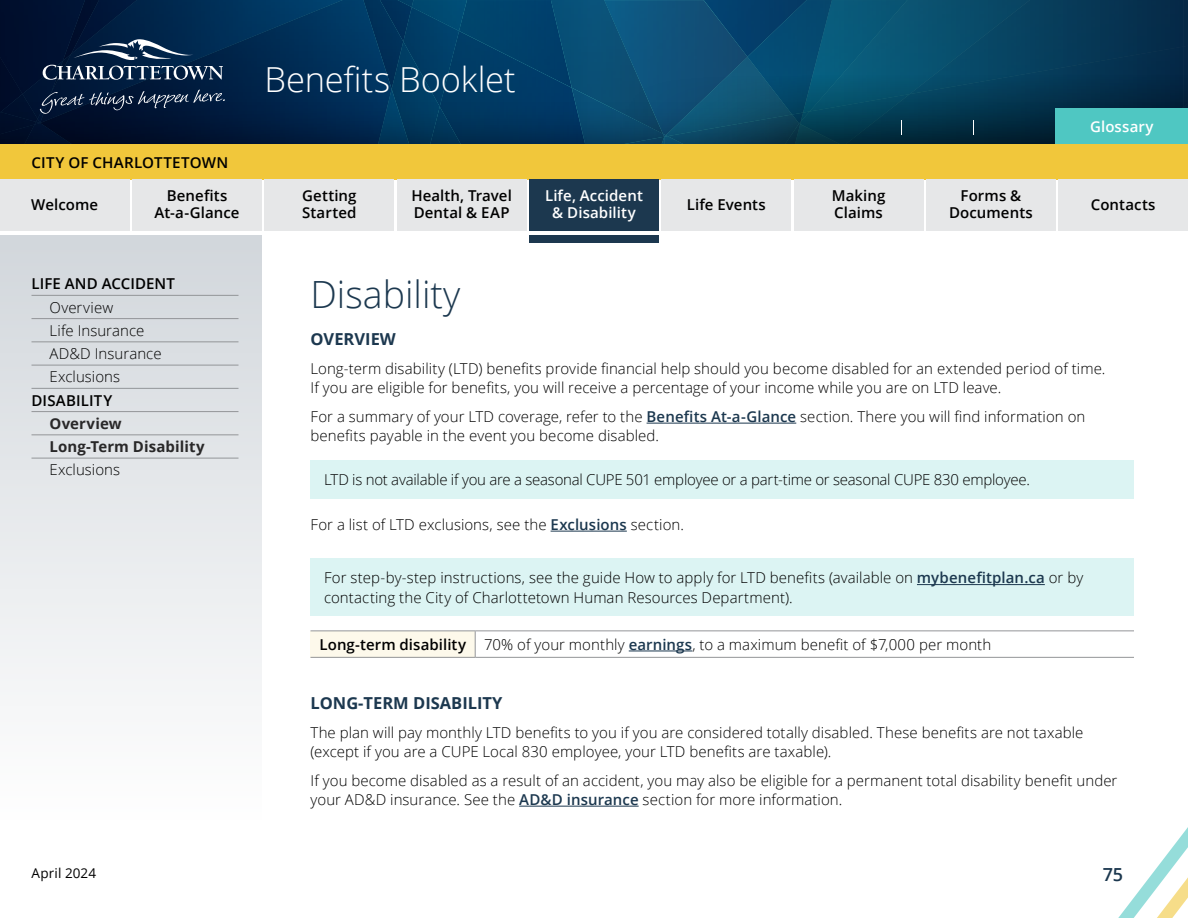
<style>
.page{position:relative;width:1188px;height:918px;background:#fff}
.page>*{position:absolute;margin:0;border:0;box-sizing:border-box;transform-origin:0 0}
.t1{font:300 37.5px "Open Sans";color:#1c384f}
.t2{font:300 34.5px "Open Sans";letter-spacing:-.005em;color:#fff}
.t3{font:600 18px "Open Sans";color:#1c384f}
.t4{font:700 16.5px "Open Sans";color:#1c384f}
.t5{font:300 15px/19.5px "Open Sans";letter-spacing:.005em;color:#000}
.t6{font:600 15px/17.2px "Open Sans";letter-spacing:.005em;color:#000}
.t7{font:300 15px "Open Sans";letter-spacing:-.015em;color:#000}
.t8{font:600 15px/17.2px "Open Sans";letter-spacing:.005em;color:#fff;text-align:center}
.t9{font:700 15px/23.2px "Open Sans";letter-spacing:.005em;color:#292829}
.t10{font:13.5px "Open Sans";letter-spacing:.005em;color:#000}
.s1{font-weight:600;color:#1c384f}
.s2{font-weight:600}
</style>
<div class="page">
<svg style="left:129px;top:179px;width:930px;height:52px"></svg>
<svg style="left:0;top:0;width:1188px;height:97px;background:#043b60"></svg>
<svg style="left:594px;top:74px;width:594px;height:23px;background:#084665"></svg>
<div style="left:0;top:235px;width:262px;height:585px;background:linear-gradient(to bottom,#d1d6db,#fefefe)"></div>
<svg style="left:1118px;top:827px;width:70px;height:91px"></svg>
<svg style="left:0;top:97px;width:1188px;height:47px;background:#033150"></svg>
<svg style="left:35px;top:90px;width:190px;height:35px;background:#122542"></svg>
<svg style="left:43px;top:39px;width:180px;height:41px;background:#2c4461"></svg>
<div style="left:0;top:144px;width:1188px;height:35px;background:#f1c73b"></div>
<hr style="left:32px;top:295px;width:206px;height:1px;background:#939598">
<hr style="left:32px;top:318px;width:206px;height:1px;background:#939598">
<hr style="left:32px;top:341px;width:206px;height:1px;background:#939598">
<hr style="left:32px;top:365px;width:206px;height:1px;background:#939598">
<hr style="left:32px;top:388px;width:206px;height:1px;background:#939598">
<hr style="left:32px;top:411px;width:206px;height:1px;background:#939598">
<hr style="left:32px;top:434px;width:206px;height:1px;background:#939598">
<hr style="left:32px;top:458px;width:206px;height:1px;background:#939598">
<hr style="left:647px;top:423px;width:149px;height:1px;background:#1c384f">
<hr style="left:551px;top:531px;width:76px;height:1px;background:#1c384f">
<hr style="left:519px;top:806px;width:120px;height:1px;background:#1c384f">
<div style="left:310px;top:460px;width:824px;height:38px;background:#dcf4f3"></div>
<div style="left:310px;top:558px;width:824px;height:58px;background:#dcf4f3"></div>
<hr style="left:917px;top:584px;width:128px;height:1px;background:#1c384f">
<div style="left:310px;top:631px;width:165px;height:26px;background:#fdf9eb"></div>
<svg style="left:475px;top:631px;width:1px;height:26px"></svg>
<hr style="left:310px;top:630px;width:165px;height:1px;background:#939598">
<hr style="left:475px;top:630px;width:659px;height:1px;background:#939598">
<hr style="left:310px;top:657px;width:165px;height:1px;background:#939598">
<hr style="left:475px;top:657px;width:659px;height:1px;background:#939598">
<hr style="left:629px;top:651px;width:63px;height:1px;background:#1c384f">
<div style="left:397px;top:179px;width:129px;height:52px;background:#e6e7e8"></div>
<div style="left:662px;top:179px;width:129px;height:52px;background:#e6e7e8"></div>
<div style="left:794px;top:179px;width:129px;height:52px;background:#e6e7e8"></div>
<div style="left:926px;top:179px;width:130px;height:52px;background:#e6e7e8"></div>
<div style="left:1059px;top:179px;width:129px;height:52px;background:#e6e7e8"></div>
<div style="left:0;top:179px;width:129px;height:52px;background:#e6e7e8"></div>
<div style="left:265px;top:179px;width:129px;height:52px;background:#e6e7e8"></div>
<div style="left:132px;top:179px;width:130px;height:52px;background:#e6e7e8"></div>
<svg style="left:901px;top:120px;width:1px;height:14px"></svg>
<svg style="left:973px;top:120px;width:1px;height:14px"></svg>
<div style="left:1056px;top:109px;width:132px;height:35px;background:#4fc7c2"></div>
<div style="left:529px;top:179px;width:130px;height:52px;background:#1c384f"></div>
<div style="left:529px;top:235px;width:130px;height:8px;background:#1c384f"></div>
<p class="t6" style="left:32px;top:153px;width:198px">CITY OF CHARLOTTETOWN</p>
<h2 class="t2" style="left:265px;top:56px;width:252px">Benefits Booklet</h2>
<p class="t8" style="left:1090px;top:118px;width:65px">Glossary</p>
<p class="t6" style="left:154px;top:187px;width:87px;text-align:center">Benefits<br>At-a-Glance</p>
<p class="t8" style="left:545px;top:187px;width:99px">Life, Accident &amp; Disability</p>
<p class="t6" style="left:411px;top:187px;width:102px">Health, Travel<br>Dental &amp; EAP</p>
<p class="t6" style="left:687px;top:195px;width:81px">Life Events</p>
<p class="t6" style="left:832px;top:187px;width:55px">Making<br>Claims</p>
<p class="t6" style="left:949px;top:187px;width:85px;text-align:center">Forms &amp;<br>Documents</p>
<p class="t6" style="left:302px;top:187px;width:56px">Getting<br>Started</p>
<p class="t6" style="left:31px;top:195px;width:68px">Welcome</p>
<p class="t6" style="left:1091px;top:195px;width:66px">Contacts</p>
<p class="t6" style="left:32px;top:275px;width:145px">LIFE AND ACCIDENT</p>
<p class="t5" style="left:50px;top:295px;width:114px;line-height:23.2px">Overview<br>Life Insurance<br>AD&amp;D Insurance<br>Exclusions</p>
<p class="t6" style="left:32px;top:391px;width:82px">DISABILITY</p>
<p class="t9" style="left:50px;top:411px;width:157px">Overview<br>Long-Term Disability</p>
<p class="t5" style="left:50px;top:460px;width:72px">Exclusions</p>
<h1 class="t1" style="left:310px;top:268px;width:151px">Disability</h1>
<p class="t4" style="left:310px;top:328px;width:87px">OVERVIEW</p>
<p class="t5" style="left:310px;top:358px;width:796px">Long-term disability (LTD) benefits provide financial help should you become disabled for an extended period of time.<br>If you are eligible for benefits, you will receive a percentage of your income while you are on LTD leave.</p>
<p class="t5" style="left:310px;top:406px;width:776px">For a summary of your LTD coverage, refer to the <span class="s1">Benefits At-a-Glance</span> section. There you will find information on benefits payable in the event you become disabled.</p>
<p class="t7" style="left:324px;top:469px;width:708px">LTD is not available if you are a seasonal CUPE 501 employee or a part-time or seasonal CUPE 830 employee.</p>
<p class="t5" style="left:310px;top:514px;width:375px">For a list of LTD exclusions, see the <span class="s1">Exclusions</span> section.</p>
<p class="t5" style="left:324px;top:568px;width:761px">For step-by-step instructions, see the guide How to apply for LTD benefits (available on <span class="s1">mybenefitplan.ca</span> or by contacting the City of Charlottetown Human Resources Department).</p>
<p class="t5" style="left:320px;top:634px;width:673px"><span class="s2">Long-term disability</span> 70% of your monthly <span class="s1">earnings</span>, to a maximum benefit of $7,000 per month</p>
<p class="t4" style="left:310px;top:691px;width:193px">LONG-TERM DISABILITY</p>
<p class="t5" style="left:310px;top:722px;width:774px">The plan will pay monthly LTD benefits to you if you are considered totally disabled. These benefits are not taxable (except if you are a CUPE Local 830 employee, your LTD benefits are taxable).</p>
<p class="t5" style="left:310px;top:770px;width:808px">If you become disabled as a result of an accident, you may also be eligible for a permanent total disability benefit under your AD&amp;D insurance. See the <span class="s1">AD&amp;D insurance</span> section for more information.</p>
<p class="t10" style="left:32px;top:864px;width:66px">April 2024</p>
<p class="t3" style="left:1103px;top:862px;width:22px">75</p>
</div>
